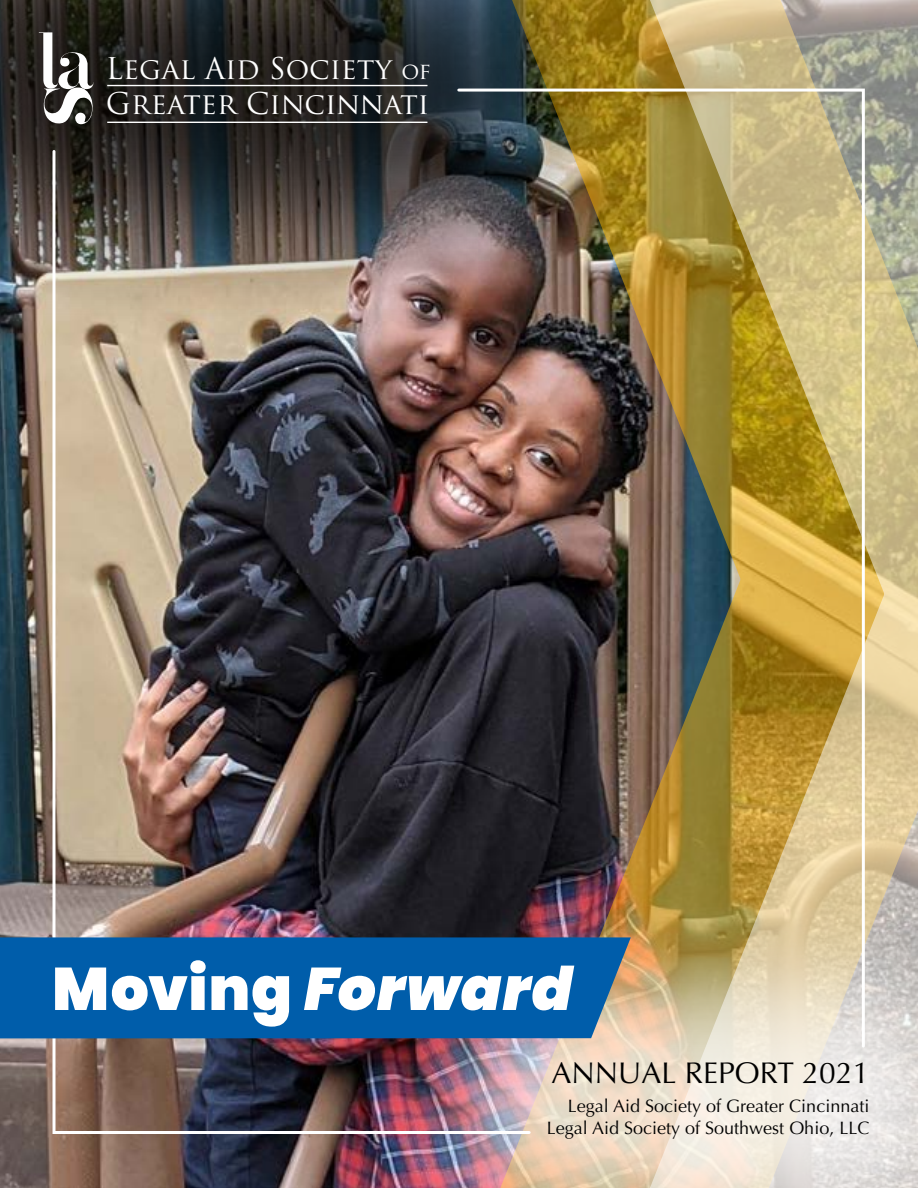
<style>
.page{position:relative;width:918px;height:1188px;background:#fff}
.page>*{position:absolute;margin:0;border:0;box-sizing:border-box;transform-origin:0 0}
.t1{font:italic 900 60px "Poppins";letter-spacing:.015em;color:#fff}
.t2{font:30px "Optima";color:#000}
.t3{font:29.25px/35.1px "Trajan Pro";color:#fff}
.t4{font:18px/21.6px "Optima";color:#000;text-align:right}
.s1{font-size:22.2px}
.s2{font-style:normal}
</style>
<div class="page">
<img style="left:0;top:323px;width:343px;height:865px">
<svg style="left:626px;top:0;width:292px;height:894px;background:#c3b58b"></svg>
<div style="left:0;top:0;width:626px;height:323px;background:#000;opacity:.75"></div>
<svg style="left:39px;top:32px;width:55px;height:93px"></svg>
<hr style="left:107px;top:85px;width:320px;height:1px;background:#fff">
<hr style="left:107px;top:122px;width:320px;height:1px;background:#fff">
<div style="left:382px;top:894px;width:536px;height:294px;background:#fff;opacity:.75"></div>
<img style="left:456px;top:87px;width:410px;height:962px">
<img style="left:51px;top:148px;width:481px;height:988px">
<div style="left:0;top:937px;width:631px;height:101px;background:#005daa"></div>
<h3 class="t3" style="left:106px;top:50px;width:326px">Legal Aid Society <span class="s1">of<br></span>Greater Cincinnati</h3>
<h1 class="t1" style="left:52px;top:954px;width:521px"><span class="s2">Moving</span> Forward</h1>
<h2 class="t2" style="left:551px;top:1056px;width:319px">ANNUAL REPORT 2021</h2>
<p class="t4" style="left:547px;top:1096px;width:324px">Legal Aid Society of Greater Cincinnati<br>Legal Aid Society of Southwest Ohio, LLC</p>
</div>
